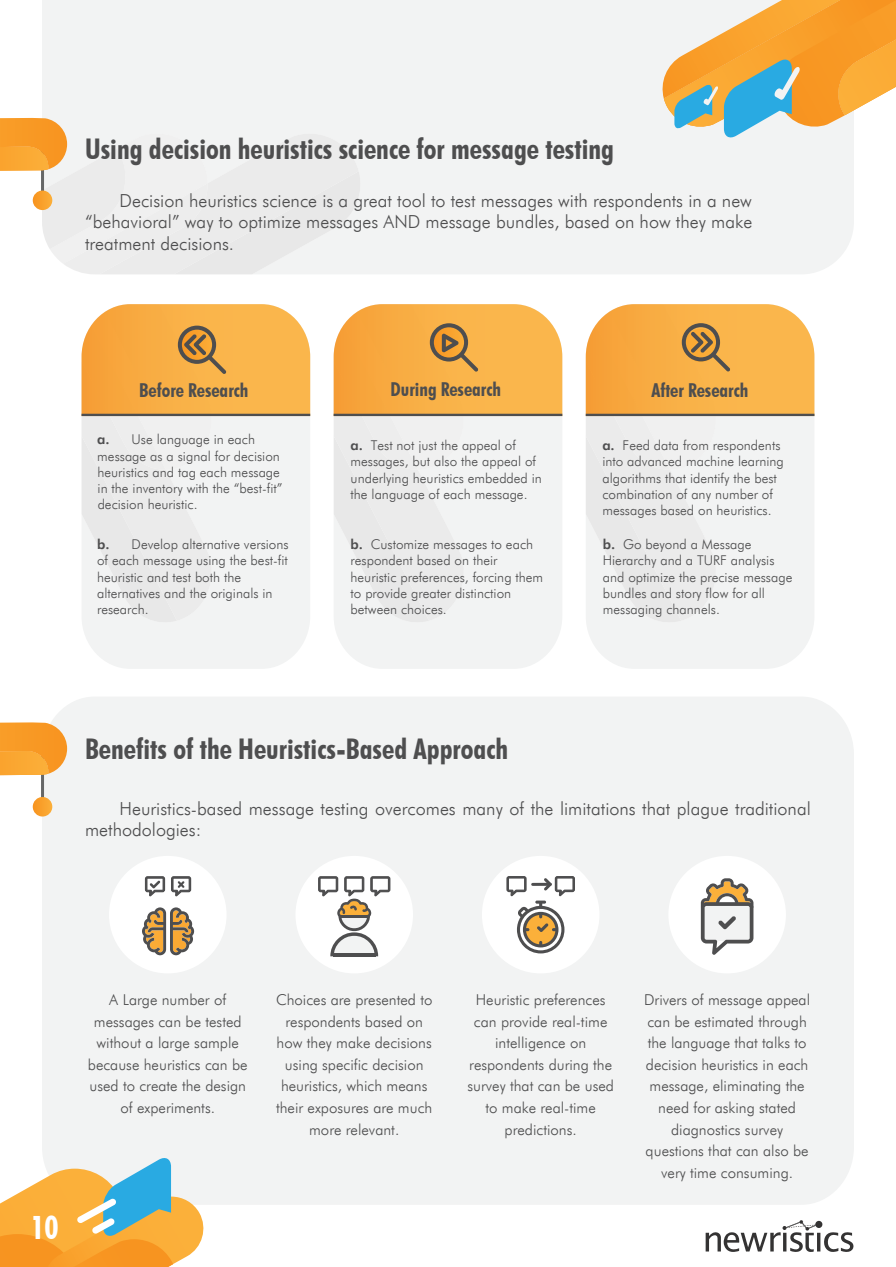
<style>
.page{position:relative;width:896px;height:1267px;background:#fff}
.page>*{position:absolute;margin:0;border:0;box-sizing:border-box;transform-origin:0 0}
.t1{font:700 condensed 32.1px "Futura BT";color:#fff}
.t2{font:700 condensed 28.5px "Futura BT";color:#4e4e4f}
.t3{font:700 condensed 19.2px "Futura BT";color:#4e4e4f}
.t4{font:300 18px/21.6px "Futura BT";color:#4e4e4f;text-align:justify}
.t5{font:300 15px/21.6px "Futura BT";color:#4e4e4f;text-align:center}
.t6{font:300 13.5px/16.2px "Futura BT";color:#4e4e4f}
.s1{font-weight:800}
</style>
<div class="page">
<svg style="left:334px;top:622px;width:228px;height:47px;fill:#f2f3f3"></svg>
<svg style="left:82px;top:622px;width:228px;height:47px;fill:#f2f3f3"></svg>
<div style="left:42px;top:0;width:812px;height:274px;background:#f2f3f3"></div>
<div style="left:42px;top:697px;width:812px;height:508px;background:#f2f3f3"></div>
<svg style="left:705px;top:1220px;width:148px;height:32px"></svg>
<svg style="left:0;top:118px;width:360px;height:156px"></svg>
<hr style="left:41px;top:745px;width:3px;height:63px;background:#666767">
<div style="left:33px;top:797px;width:19px;height:19px;background:#f9a12c;border-radius:10px"></div>
<svg style="left:659px;top:0;width:237px;height:138px"></svg>
<svg style="left:586px;top:622px;width:228px;height:47px;fill:#f2f3f3"></svg>
<svg style="left:586px;top:304px;width:228px;height:318px"></svg>
<svg style="left:82px;top:304px;width:228px;height:318px"></svg>
<svg style="left:334px;top:304px;width:228px;height:318px"></svg>
<div style="left:109px;top:856px;width:117px;height:117px;background:#fff;border-radius:50%"></div>
<div style="left:295px;top:856px;width:118px;height:117px;background:#fff;border-radius:50%"></div>
<div style="left:482px;top:856px;width:117px;height:117px;background:#fff;border-radius:50%"></div>
<div style="left:668px;top:856px;width:118px;height:117px;background:#fff;border-radius:50%"></div>
<svg style="left:142px;top:907px;width:52px;height:48px"></svg>
<svg style="left:144px;top:876px;width:48px;height:21px"></svg>
<svg style="left:318px;top:876px;width:73px;height:80px"></svg>
<svg style="left:701px;top:878px;width:52px;height:77px"></svg>
<svg style="left:506px;top:876px;width:69px;height:77px"></svg>
<hr style="left:532px;top:883px;width:18px;height:3px;background:#4e4e4f">
<svg style="left:0;top:1157px;width:208px;height:110px"></svg>
<svg style="left:0;top:722px;width:67px;height:53px;background:#f8a53c"></svg>
<h2 class="t2" style="left:85px;top:131px;width:530px">Using decision heuristics science for message testing</h2>
<h3 class="t4" style="left:85px;top:189px;width:668px;text-indent:34px">Decision heuristics science is a great tool to test messages with respondents in a new “behavioral” way to optimize messages AND message bundles, based on how they make treatment decisions.</h3>
<h3 class="t3" style="left:139px;top:379px;width:111px">Before Research</h3>
<h3 class="t3" style="left:390px;top:377px;width:112px">During Research</h3>
<h3 class="t3" style="left:651px;top:378px;width:99px">After Research</h3>
<p class="t6" style="left:97px;top:431px;width:187px"><span class="s1">a.</span> Use language in each message as a signal for decision heuristics and tag each message in the inventory with the “best-fit” decision heuristic.</p>
<p class="t6" style="left:350px;top:437px;width:193px"><span class="s1">a.</span> Test not just the appeal of messages, but also the appeal of underlying heuristics embedded in the language of each message.</p>
<p class="t6" style="left:97px;top:536px;width:193px"><span class="s1">b.</span> Develop alternative versions of each message using the best-fit heuristic and test both the alternatives and the originals in research.</p>
<p class="t6" style="left:350px;top:536px;width:194px"><span class="s1">b.</span> Customize messages to each respondent based on their heuristic preferences, forcing them to provide greater distinction between choices.</p>
<h2 class="t2" style="left:85px;top:732px;width:424px">Benefits of the Heuristics-Based Approach</h2>
<p class="t6" style="left:602px;top:437px;width:183px"><span class="s1">a.</span> Feed data from respondents into advanced machine learning algorithms that identify the best combination of any number of messages based on heuristics.</p>
<p class="t6" style="left:603px;top:536px;width:191px"><span class="s1">b.</span> Go beyond a Message<br>Hierarchy and a TURF analysis and optimize the precise message bundles and story flow for all messaging channels.</p>
<h3 class="t4" style="left:85px;top:797px;width:727px;text-indent:34px">Heuristics-based message testing overcomes many of the limitations that plague traditional methodologies:</h3>
<h1 class="t1" style="left:30px;top:1208px;width:30px">10</h1>
<p class="t5" style="left:88px;top:989px;width:161px">A Large number of messages can be tested without a large sample because heuristics can be used to create the design of experiments.</p>
<p class="t5" style="left:276px;top:989px;width:158px">Choices are presented to respondents based on how they make decisions using specific decision heuristics, which means their exposures are much more relevant.</p>
<p class="t5" style="left:467px;top:989px;width:148px">Heuristic preferences can provide real-time intelligence on respondents during the survey that can be used to make real-time predictions.</p>
<p class="t5" style="left:644px;top:989px;width:167px">Drivers of message appeal can be estimated through the language that talks to decision heuristics in each message, eliminating the need for asking stated diagnostics survey questions that can also be very time consuming.</p>
</div>
